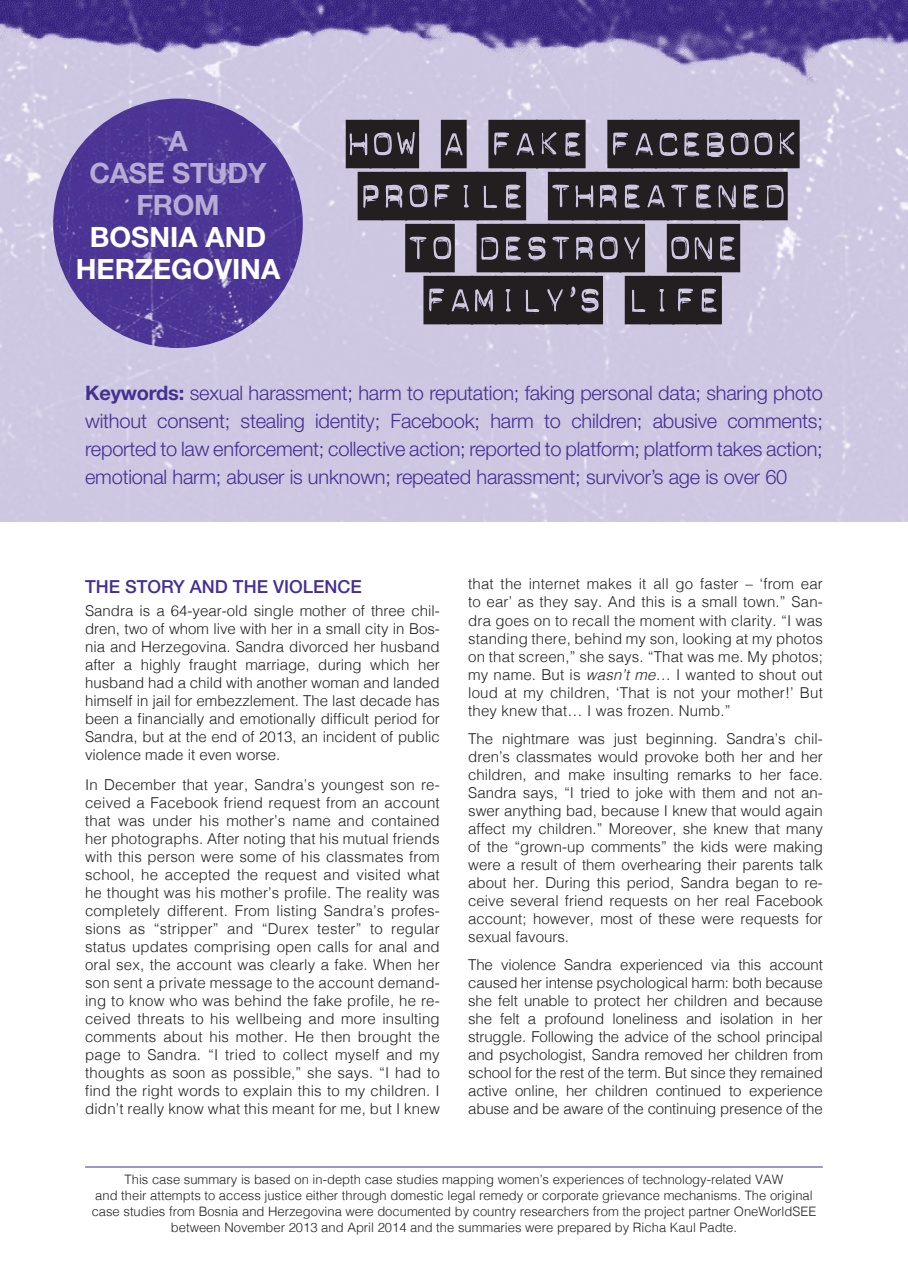
<style>
.page{position:relative;width:908px;height:1276px;background:#fff}
.page>*{position:absolute;margin:0;border:0;box-sizing:border-box;transform-origin:0 0}
.t1{font:700 28px/32px "Helvetica Neue";color:#fff;text-align:center}
.t2{font:700 28px/32px "Helvetica Neue";letter-spacing:-.01em;color:#b6acd4;text-align:center}
.t3{font:300 20px/28px "Helvetica Neue";letter-spacing:-.01em;color:#452f92;text-align:justify}
.t4{font:500 18px "Helvetica Neue";color:#452f92}
.t5{font:300 15px/18px "Helvetica";color:#231f20;text-align:justify}
.t6{font:300 13px/16px "Helvetica";color:#231f20;text-align:center}
.s1{font-weight:700}
.s2{font-style:italic}
</style>
<div class="page">
<div style="left:0;top:127px;width:907px;height:395px;background:#cec7e2"></div>
<img style="left:53px;top:99px;width:250px;height:249px;border-radius:125px">
<img style="left:0;top:0;width:907px;height:127px">
<svg style="left:345px;top:120px;width:454px;height:204px;background:#645f6a"></svg>
<hr style="left:85px;top:1166px;width:737px;height:1px;background:#452f92">
<h1 class="t2" style="left:89px;top:125px;width:178px">A<br>CASE STUDY<br>FROM</h1>
<h1 class="t1" style="left:76px;top:221px;width:206px">BOSNIA AND<br>HERZEGOVINA</h1>
<p class="t3" style="left:85px;top:378px;width:739px"><span class="s1">KEYWORDS:</span> sexual harassment; harm to reputation; faking personal data; sharing photo without consent; stealing identity; Facebook; harm to children; abusive comments; reported to law enforcement; collective action; reported to platform; platform takes action; emotional harm; abuser is unknown; repeated harassment; survivor’s age is over 60</p>
<p class="t4" style="left:85px;top:575px;width:278px">THE STORY AND THE VIOLENCE</p>
<p class="t5" style="left:85px;top:601px;width:356px">Sandra is a 64-year-old single mother of three chil&shy;dren, two of whom live with her in a small city in Bos&shy;nia and Herzegovina. Sandra divorced her husband after a highly fraught marriage, during which her husband had a child with another woman and landed himself in jail for embezzlement. The last decade has been a financially and emotionally difficult period for Sandra, but at the end of 2013, an incident of public violence made it even worse.</p>
<p class="t5" style="left:85px;top:774px;width:356px">In December that year, Sandra’s youngest son re&shy;ceived a Facebook friend request from an account that was under his mother’s name and contained her photographs. After noting that his mutual friends with this person were some of his classmates from school, he accepted the request and visited what he thought was his mother’s profile. The reality was completely different. From listing Sandra’s profes&shy;sions as “stripper” and “Durex tester” to regular status updates comprising open calls for anal and oral sex, the account was clearly a fake. When her son sent a private message to the account demand&shy;ing to know who was behind the fake profile, he re&shy;ceived threats to his wellbeing and more insulting comments about his mother. He then brought the page to Sandra. “I tried to collect myself and my thoughts as soon as possible,” she says. “I had to find the right words to explain this to my children. I didn’t really know what this meant for me, but I knew</p>
<p class="t5" style="left:468px;top:574px;width:356px">that the internet makes it all go faster – ‘from ear to ear’ as they say. And this is a small town.” San&shy;dra goes on to recall the moment with clarity. “I was standing there, behind my son, looking at my photos on that screen,” she says. “That was me. My photos; my name. But is <span class="s2">wasn’t me</span>… I wanted to shout out loud at my children, ‘That is not your mother!’ But they knew that… I was frozen. Numb.”</p>
<p class="t5" style="left:468px;top:728px;width:356px">The nightmare was just beginning. Sandra’s chil&shy;dren’s classmates would provoke both her and her children, and make insulting remarks to her face.<br>Sandra says, “I tried to joke with them and not an&shy;swer anything bad, because I knew that would again affect my children.” Moreover, she knew that many of the “grown-up comments” the kids were making were a result of them overhearing their parents talk about her. During this period, Sandra began to re&shy;ceive several friend requests on her real Facebook account; however, most of these were requests for sexual favours.</p>
<p class="t5" style="left:468px;top:954px;width:356px">The violence Sandra experienced via this account caused her intense psychological harm: both because she felt unable to protect her children and because she felt a profound loneliness and isolation in her struggle. Following the advice of the school principal and psychologist, Sandra removed her children from school for the rest of the term. But since they remained active online, her children continued to experience abuse and be aware of the continuing presence of the</p>
<p class="t6" style="left:92px;top:1170px;width:725px">This case summary is based on in-depth case studies mapping women’s experiences of technology-related VAW<br>and their attempts to access justice either through domestic legal remedy or corporate grievance mechanisms. The original case studies from Bosnia and Herzegovina were documented by country researchers from the project partner OneWorldSEE between November 2013 and April 2014 and the summaries were prepared by Richa Kaul Padte.</p>
</div>
